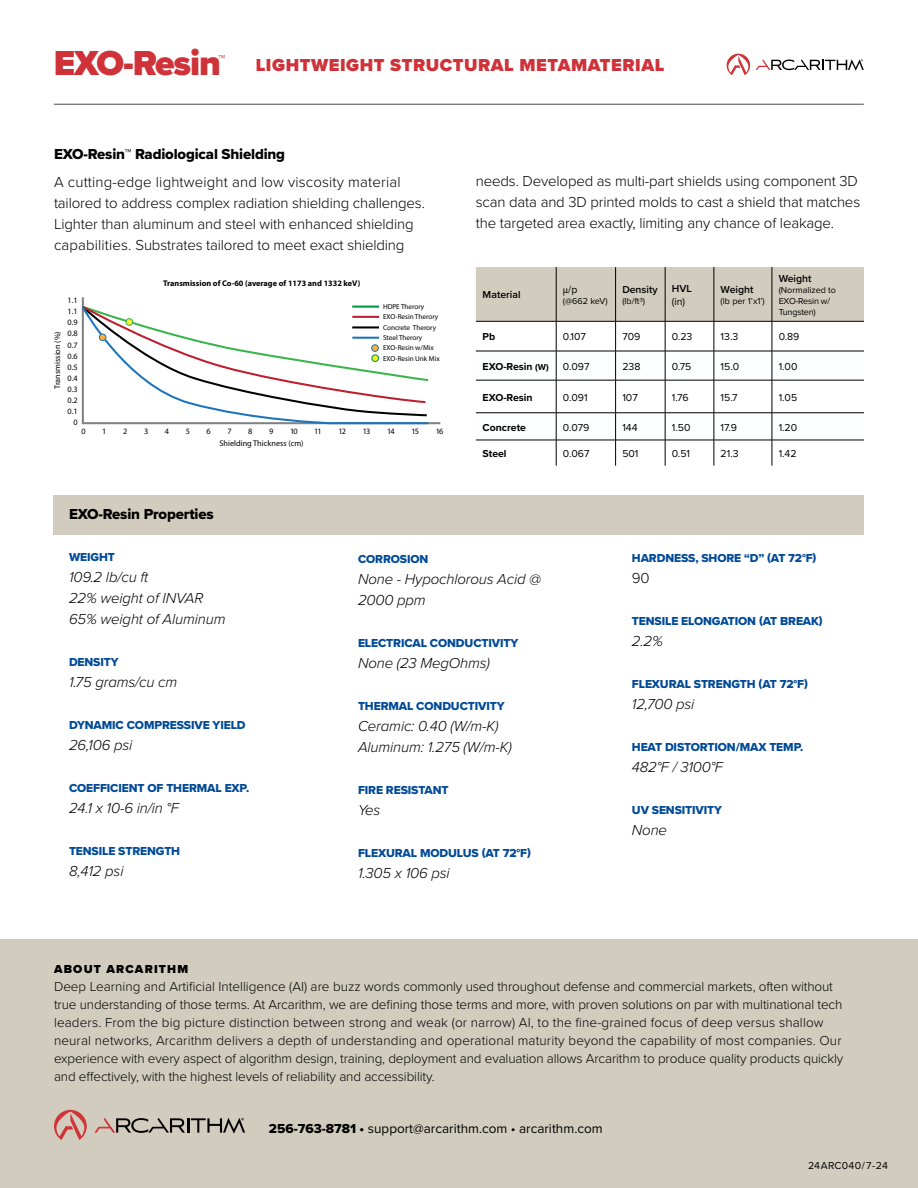
<style>
.page{position:relative;width:918px;height:1188px;background:#fff}
.page>*{position:absolute;margin:0;border:0;box-sizing:border-box;transform-origin:0 0}
.t1{font:900 36px "Proxima Nova";letter-spacing:-.03em;color:#cf3339}
.t2{font:900 18px "Proxima Nova";letter-spacing:.03em;color:#cf3339}
.t3{font:300 15px/21px "Proxima Nova";letter-spacing:-.01em;color:#000}
.t4{font:italic 300 15px/21px "Proxima Nova";letter-spacing:-.01em;color:#000}
.t5{font:15px "Proxima Nova Extrabld";letter-spacing:-.01em;color:#000}
.t6{font:900 15px "Proxima Nova";color:#cf3339}
.t7{font:300 13.5px/18px "Proxima Nova";letter-spacing:-.01em;color:#000}
.t8{font:13.5px "Proxima Nova";color:#000}
.t9{font:12px "Proxima Nova Extrabld";letter-spacing:-.01em;color:#004a98}
.t10{font:900 12px "Proxima Nova";letter-spacing:.1em;color:#000}
.t11{font:10.5px "Proxima Nova";color:#000}
.t12{font:700 10.5px "Proxima Nova";color:#000}
.t13{font:600 10.5px "Proxima Nova";color:#000}
.t14{font:10.5px "Proxima Nova";letter-spacing:.02em;color:#000}
.t15{font:9px/10.8px "Proxima Nova";letter-spacing:-.02em;color:#000}
.t16{font:9px "Proxima Nova";color:#000}
.t17{font:8.25px/11.1px "Myriad Pro";color:#000;text-align:right}
.t18{font:700 8.25px "Myriad Pro";color:#000}
.t19{font:7.2px/10.4px "Myriad Pro";color:#000}
.s1{font-family:"Minion Pro"}
.s2{font-size:9px}
.s3{font-family:"Proxima Nova Extrabld"}
</style>
<div class="page">
<div style="left:0;top:940px;width:918px;height:248px;background:#d1ccbd"></div>
<div style="left:54px;top:495px;width:810px;height:40px;background:#d1ccbd"></div>
<svg style="left:54px;top:1110px;width:33px;height:30px"></svg>
<svg style="left:94px;top:1118px;width:151px;height:16px"></svg>
<hr style="left:54px;top:104px;width:810px;height:1px;background:#484b50">
<svg style="left:727px;top:54px;width:23px;height:21px"></svg>
<svg style="left:756px;top:59px;width:108px;height:12px"></svg>
<svg style="left:476px;top:267px;width:388px;height:199px"></svg>
<svg style="left:81px;top:305px;width:349px;height:120px"></svg>
<div style="left:371px;top:354px;width:8px;height:8px;border:1px solid #009444;border-radius:50%"></div>
<div style="left:126px;top:319px;width:7px;height:6px;background:#f9ed32;border-radius:50%"></div>
<div style="left:125px;top:318px;width:8px;height:8px;border:1px solid #39b54a;border-radius:50%"></div>
<h1 class="t1" style="left:54px;top:36px;width:169px">EXO-Resin</h1>
<p class="t6" style="left:218px;top:49px;width:8px">™</p>
<h2 class="t2" style="left:256px;top:51px;width:410px">LIGHTWEIGHT STRUCTURAL METAMATERIAL</h2>
<p class="t5" style="left:54px;top:143px;width:233px">EXO-Resin™ Radiological Shielding</p>
<p class="t3" style="left:54px;top:171px;width:372px">A cutting-edge lightweight and low viscosity material tailored to address complex radiation shielding challenges.<br>Lighter than aluminum and steel with enhanced shielding capabilities. Substrates tailored to meet exact shielding</p>
<p class="t3" style="left:476px;top:170px;width:386px">needs. Developed as multi-part shields using component 3D scan data and 3D printed molds to cast a shield that matches the targeted area exactly, limiting any chance of leakage.</p>
<p class="t17" style="left:68px;top:295px;width:12px">1.1<br>1.1<br>0.9<br>0.8<br>0.7<br>0.6<br>0.5<br>0.4<br>0.3<br>0.2<br>0.1<br>0</p>
<p class="t17" style="left:52px;top:389px;width:59px;rotate:-90deg">Transmission (%)</p>
<p class="t18" style="left:163px;top:278px;width:199px">Transmission of Co-60 (average of 1173 and 1332 keV)</p>
<p class="t19" style="left:383px;top:301px;width:58px">HDPE Therory<br>EXO-Resin Therory<br>Concrete Therory<br>Steel Therory<br>EXO-Resin w/Mix<br>EXO-Resin Unk Mix</p>
<p class="t17" style="left:81px;top:426px;width:6px">0</p>
<p class="t17" style="left:102px;top:426px;width:6px">1</p>
<p class="t17" style="left:123px;top:426px;width:6px">2</p>
<p class="t17" style="left:144px;top:426px;width:6px">3</p>
<p class="t17" style="left:165px;top:426px;width:6px">4</p>
<p class="t17" style="left:186px;top:426px;width:6px">5</p>
<p class="t17" style="left:207px;top:426px;width:6px">6</p>
<p class="t17" style="left:227px;top:426px;width:6px">7</p>
<p class="t17" style="left:248px;top:426px;width:6px">8</p>
<p class="t17" style="left:269px;top:426px;width:6px">9</p>
<p class="t17" style="left:290px;top:426px;width:9px">10</p>
<p class="t17" style="left:314px;top:426px;width:9px">11</p>
<p class="t17" style="left:338px;top:426px;width:9px">12</p>
<p class="t17" style="left:363px;top:426px;width:9px">13</p>
<p class="t17" style="left:387px;top:426px;width:9px">14</p>
<p class="t17" style="left:411px;top:426px;width:9px">15</p>
<p class="t17" style="left:436px;top:426px;width:9px">16</p>
<p class="t17" style="left:220px;top:438px;width:86px">Shielding Thickness (cm)</p>
<p class="t13" style="left:483px;top:287px;width:39px">Material</p>
<p class="t11" style="left:563px;top:282px;width:16px"><span class="s1">μ</span>/p</p>
<p class="t16" style="left:563px;top:294px;width:46px">(@662 keV)</p>
<p class="t13" style="left:622px;top:282px;width:37px">Density</p>
<p class="t16" style="left:622px;top:294px;width:24px">(lb/ft3)</p>
<p class="t13" style="left:672px;top:281px;width:22px">HVL</p>
<p class="t11" style="left:672px;top:293px;width:15px">(in)</p>
<p class="t13" style="left:721px;top:282px;width:34px">Weight</p>
<p class="t16" style="left:721px;top:294px;width:46px">(lb per 1’x1’)</p>
<p class="t13" style="left:779px;top:271px;width:34px">Weight</p>
<p class="t15" style="left:779px;top:284px;width:59px">(Normalized to<br>EXO-Resin w/<br>Tungsten)</p>
<p class="t12" style="left:483px;top:329px;width:14px">Pb</p>
<p class="t11" style="left:563px;top:329px;width:25px">0.107</p>
<p class="t11" style="left:622px;top:329px;width:20px">709</p>
<p class="t11" style="left:672px;top:329px;width:22px">0.23</p>
<p class="t11" style="left:721px;top:329px;width:19px">13.3</p>
<p class="t11" style="left:779px;top:329px;width:22px">0.89</p>
<p class="t12" style="left:483px;top:358px;width:68px">EXO-Resin <span class="s2">(W)</span></p>
<p class="t11" style="left:563px;top:358px;width:28px">0.097</p>
<p class="t11" style="left:622px;top:358px;width:20px">238</p>
<p class="t11" style="left:672px;top:358px;width:21px">0.75</p>
<p class="t11" style="left:721px;top:358px;width:20px">15.0</p>
<p class="t11" style="left:779px;top:358px;width:20px">1.00</p>
<p class="t12" style="left:483px;top:389px;width:51px">EXO-Resin</p>
<p class="t11" style="left:563px;top:389px;width:26px">0.091</p>
<p class="t11" style="left:622px;top:389px;width:17px">107</p>
<p class="t11" style="left:672px;top:389px;width:18px">1.76</p>
<p class="t11" style="left:721px;top:389px;width:18px">15.7</p>
<p class="t11" style="left:779px;top:389px;width:20px">1.05</p>
<p class="t12" style="left:483px;top:419px;width:45px">Concrete</p>
<p class="t11" style="left:563px;top:419px;width:28px">0.079</p>
<p class="t11" style="left:622px;top:419px;width:17px">144</p>
<p class="t11" style="left:672px;top:419px;width:20px">1.50</p>
<p class="t11" style="left:721px;top:419px;width:18px">17.9</p>
<p class="t11" style="left:779px;top:419px;width:20px">1.20</p>
<p class="t12" style="left:483px;top:446px;width:26px">Steel</p>
<p class="t11" style="left:563px;top:446px;width:28px">0.067</p>
<p class="t11" style="left:622px;top:446px;width:18px">501</p>
<p class="t11" style="left:672px;top:446px;width:20px">0.51</p>
<p class="t11" style="left:721px;top:446px;width:19px">21.3</p>
<p class="t11" style="left:779px;top:446px;width:20px">1.42</p>
<p class="t5" style="left:69px;top:503px;width:146px">EXO-Resin Properties</p>
<p class="t9" style="left:69px;top:548px;width:47px">WEIGHT</p>
<p class="t4" style="left:69px;top:565px;width:158px">109.2 lb/cu ft<br>22% weight of INVAR<br>65% weight of Aluminum</p>
<p class="t9" style="left:69px;top:653px;width:51px">DENSITY</p>
<p class="t4" style="left:69px;top:670px;width:110px">1.75 grams/cu cm</p>
<p class="t9" style="left:69px;top:716px;width:178px">DYNAMIC COMPRESSIVE YIELD</p>
<p class="t4" style="left:69px;top:733px;width:65px">26,106 psi</p>
<p class="t9" style="left:69px;top:779px;width:182px">COEFFICIENT OF THERMAL EXP.</p>
<p class="t4" style="left:69px;top:796px;width:111px">24.1 x 10-6 in/in °F</p>
<p class="t9" style="left:69px;top:842px;width:113px">TENSILE STRENGTH</p>
<p class="t4" style="left:69px;top:859px;width:56px">8,412 psi</p>
<p class="t9" style="left:358px;top:550px;width:72px">CORROSION</p>
<p class="t4" style="left:358px;top:567px;width:184px">None - Hypochlorous Acid @<br>2000 ppm</p>
<p class="t9" style="left:358px;top:634px;width:162px">ELECTRICAL CONDUCTIVITY</p>
<p class="t4" style="left:358px;top:651px;width:133px">None (23 MegOhms)</p>
<p class="t9" style="left:358px;top:697px;width:148px">THERMAL CONDUCTIVITY</p>
<p class="t4" style="left:358px;top:714px;width:155px">Ceramic: 0.40 (W/m-K)<br>Aluminum: 1.275 (W/m-K)</p>
<p class="t9" style="left:358px;top:781px;width:92px">FIRE RESISTANT</p>
<p class="t4" style="left:358px;top:798px;width:24px">Yes</p>
<p class="t9" style="left:358px;top:844px;width:175px">FLEXURAL MODULUS (AT 72°F)</p>
<p class="t4" style="left:358px;top:861px;width:93px">1.305 x 106 psi</p>
<p class="t9" style="left:632px;top:549px;width:186px">HARDNESS, SHORE “D” (AT 72°F)</p>
<p class="t3" style="left:632px;top:567px;width:19px">90</p>
<p class="t9" style="left:632px;top:612px;width:192px">TENSILE ELONGATION (AT BREAK)</p>
<p class="t4" style="left:632px;top:630px;width:33px">2.2%</p>
<p class="t9" style="left:632px;top:675px;width:178px">FLEXURAL STRENGTH (AT 72°F)</p>
<p class="t4" style="left:632px;top:693px;width:64px">12,700 psi</p>
<p class="t9" style="left:632px;top:738px;width:173px">HEAT DISTORTION/MAX TEMP.</p>
<p class="t4" style="left:632px;top:756px;width:93px">482°F / 3100°F</p>
<p class="t9" style="left:632px;top:801px;width:92px">UV SENSITIVITY</p>
<p class="t4" style="left:632px;top:819px;width:37px">None</p>
<p class="t10" style="left:54px;top:960px;width:136px">ABOUT ARCARITHM</p>
<p class="t7" style="left:54px;top:977px;width:791px">Deep Learning and Artificial Intelligence (AI) are buzz words commonly used throughout defense and commercial markets, often without true understanding of those terms. At Arcarithm, we are defining those terms and more, with proven solutions on par with multinational tech leaders. From the big picture distinction between strong and weak (or narrow) AI, to the fine-grained focus of deep versus shallow neural networks, Arcarithm delivers a depth of understanding and operational maturity beyond the capability of most companies. Our experience with every aspect of algorithm design, training, deployment and evaluation allows Arcarithm to produce quality products quickly and effectively, with the highest levels of reliability and accessibility.</p>
<p class="t8" style="left:269px;top:1118px;width:335px"><span class="s3">256-763-8781 •</span> support@arcarithm.com • arcarithm.com</p>
<p class="t14" style="left:808px;top:1157px;width:82px">24ARC040/7-24</p>
</div>
